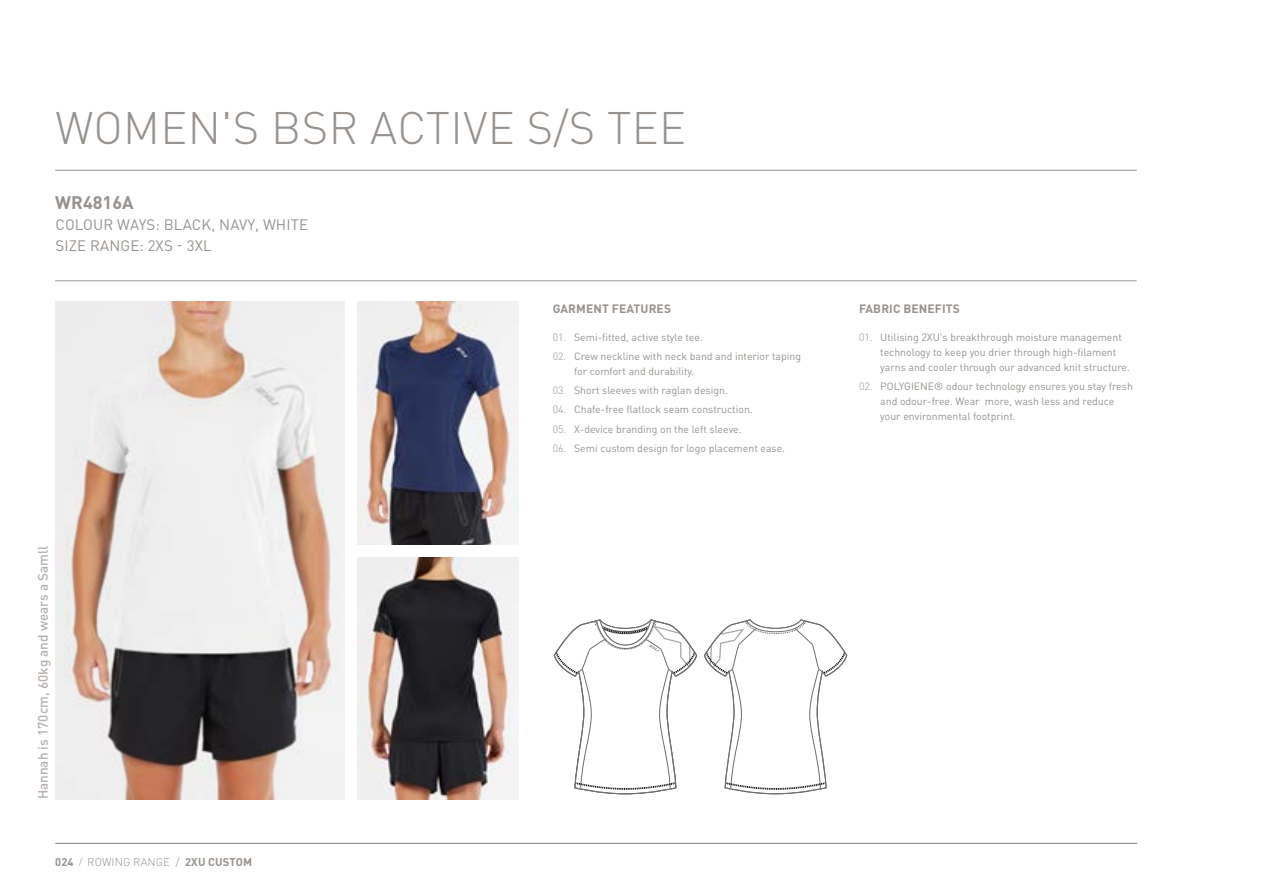
<style>
.page{position:relative;width:1263px;height:893px;background:#fff}
.page>*{position:absolute;margin:0;border:0;box-sizing:border-box;transform-origin:0 0}
.t1{font:300 45px "DIN Pro";letter-spacing:.01em;color:#97928e}
.t2{font:700 18px "DIN Pro";color:#97928e}
.t3{font:15px/21px "DIN Pro";letter-spacing:.01em;color:#97928e}
.t4{font:500 13.5px "DIN Pro";color:#b6b0ad}
.t5{font:700 12px "DIN Pro";letter-spacing:.01em;color:#97928e}
.t6{font:700 11.1px "DIN Pro";letter-spacing:.01em;color:#97928e}
.t7{font:10.5px/15px "DIN Pro";color:#97928e}
.s1{font-weight:300;font-size:9.6px}
.s2{font-weight:300}
</style>
<div class="page">
<hr style="left:55px;top:281px;width:1082px;height:1px;background:#97928e">
<hr style="left:55px;top:170px;width:1082px;height:1px;background:#97928e">
<hr style="left:55px;top:843px;width:1082px;height:1px;background:#97928e">
<svg style="left:553px;top:619px;width:295px;height:176px"></svg>
<img style="left:357px;top:302px;width:162px;height:242px">
<img style="left:55px;top:302px;width:289px;height:497px">
<img style="left:357px;top:557px;width:162px;height:242px">
<h1 class="t1" style="left:56px;top:97px;width:632px">WOMEN'S BSR ACTIVE S/S TEE</h1>
<h2 class="t2" style="left:55px;top:190px;width:80px">WR4816A</h2>
<h3 class="t3" style="left:55px;top:213px;width:254px">COLOUR WAYS: BLACK, NAVY, WHITE<br>SIZE RANGE: 2XS - 3XL</h3>
<p class="t4" style="left:34px;top:799px;width:256px;rotate:-90deg">Hannah is 170cm, 60kg and wears a Samll</p>
<p class="t6" style="left:55px;top:854px;width:198px">024 <span class="s1">/</span> <span class="s2">ROWING RANGE /</span> 2XU CUSTOM</p>
<p class="t5" style="left:553px;top:300px;width:120px">GARMENT FEATURES</p>
<p class="t7" style="left:553px;top:329px;width:152px"><span class="s2">01.</span> Semi-fitted, active style tee.</p>
<p class="t7" style="left:574px;top:348px;width:229px;text-indent:-21px"><span class="s2">02.</span> Crew neckline with neck band and interior taping for comfort and durability.</p>
<p class="t7" style="left:553px;top:382px;width:177px"><span class="s2">03.</span> Short sleeves with raglan design.</p>
<p class="t7" style="left:553px;top:402px;width:201px"><span class="s2">04.</span> Chafe-free flatlock seam construction.</p>
<p class="t7" style="left:553px;top:421px;width:190px"><span class="s2">05.</span> X-device branding on the left sleeve.</p>
<p class="t7" style="left:553px;top:440px;width:234px"><span class="s2">06.</span> Semi custom design for logo placement ease.</p>
<p class="t5" style="left:859px;top:300px;width:102px">FABRIC BENEFITS</p>
<p class="t7" style="left:880px;top:329px;width:251px;text-indent:-21px"><span class="s2">01.</span> Utilising 2XU's breakthrough moisture management technology to keep you drier through high-filament yarns and cooler through our advanced knit structure.</p>
<p class="t7" style="left:880px;top:378px;width:254px;text-indent:-21px"><span class="s2">02.</span> POLYGIENE® odour technology ensures you stay fresh and odour-free. Wear more, wash less and reduce your environmental footprint.</p>
</div>
